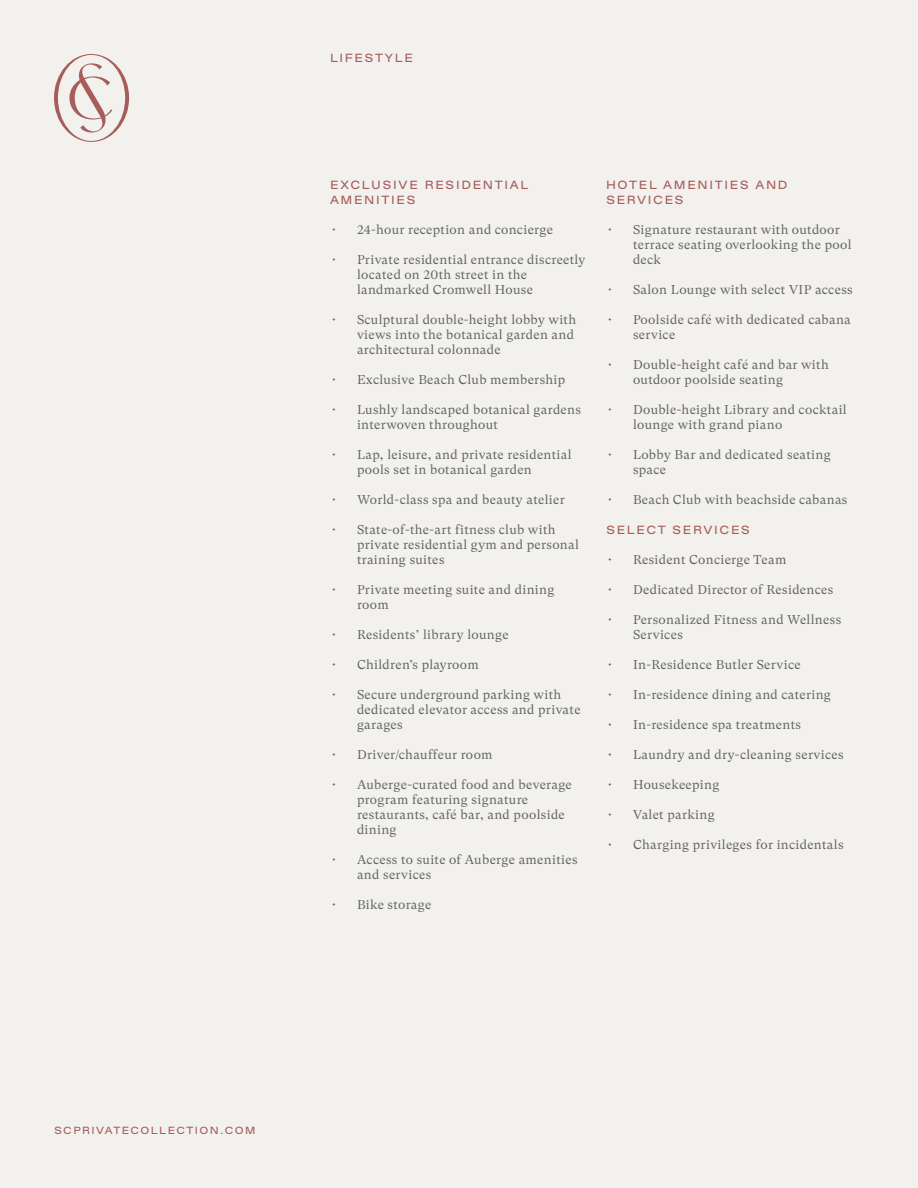
<style>
.page{position:relative;width:918px;height:1188px;background:#f2f1ee}
.page>*{position:absolute;margin:0;border:0;box-sizing:border-box;transform-origin:0 0}
.t1{font:12.75px/15px "GT Super Text";letter-spacing:.025em;color:#636366}
.Headlines{font:500 12px/15px "Gubestile";letter-spacing:.14em;color:#a75d5a}
.Fact_Sheet_Headline{font:500 12px "Gubestile";letter-spacing:.135em;color:#a75d5a}
.t2{font:500 10.5px "Gubestile";letter-spacing:.135em;color:#a75d5a}
</style>
<div class="page">
<svg style="left:54px;top:54px;width:75px;height:88px"></svg>
<p class="Fact_Sheet_Headline" style="left:330px;top:51px;width:84px">LIFESTYLE</p>
<p class="Headlines" style="left:330px;top:178px;width:200px">EXCLUSIVE RESIDENTIAL<br>AMENITIES</p>
<p class="t1" style="left:330px;top:222px;width:224px">• 24-hour reception and concierge</p>
<p class="t1" style="left:357px;top:252px;width:230px;text-indent:-27px">• Private residential entrance discreetly located on 20th street in the landmarked Cromwell House</p>
<p class="t1" style="left:357px;top:312px;width:221px;text-indent:-27px">• Sculptural double-height lobby with views into the botanical garden and architectural colonnade</p>
<p class="t1" style="left:330px;top:372px;width:237px">• Exclusive Beach Club membership</p>
<p class="t1" style="left:357px;top:402px;width:225px;text-indent:-27px">• Lushly landscaped botanical gardens interwoven throughout</p>
<p class="t1" style="left:357px;top:447px;width:216px;text-indent:-27px">• Lap, leisure, and private residential pools set in botanical garden</p>
<p class="t1" style="left:330px;top:492px;width:236px">• World-class spa and beauty atelier</p>
<p class="t1" style="left:357px;top:522px;width:223px;text-indent:-27px">• State-of-the-art fitness club with private residential gym and personal training suites</p>
<p class="t1" style="left:357px;top:582px;width:199px;text-indent:-27px">• Private meeting suite and dining room</p>
<p class="t1" style="left:330px;top:627px;width:180px">• Residents’ library lounge</p>
<p class="t1" style="left:330px;top:657px;width:150px">• Children’s playroom</p>
<p class="t1" style="left:357px;top:687px;width:225px;text-indent:-27px">• Secure underground parking with dedicated elevator access and private garages</p>
<p class="t1" style="left:330px;top:747px;width:164px">• Driver/chauffeur room</p>
<p class="t1" style="left:357px;top:777px;width:216px;text-indent:-27px">• Auberge-curated food and beverage program featuring signature restaurants, café bar, and poolside dining</p>
<p class="t1" style="left:357px;top:852px;width:222px;text-indent:-27px">• Access to suite of Auberge amenities and services</p>
<p class="t1" style="left:330px;top:897px;width:103px">• Bike storage</p>
<p class="Headlines" style="left:606px;top:178px;width:183px">HOTEL AMENITIES AND<br>SERVICES</p>
<p class="t1" style="left:633px;top:222px;width:220px;text-indent:-27px">• Signature restaurant with outdoor terrace seating overlooking the pool deck</p>
<p class="t1" style="left:606px;top:282px;width:248px">• Salon Lounge with select VIP access</p>
<p class="t1" style="left:633px;top:312px;width:219px;text-indent:-27px">• Poolside café with dedicated cabana service</p>
<p class="t1" style="left:633px;top:357px;width:197px;text-indent:-27px">• Double-height café and bar with outdoor poolside seating</p>
<p class="t1" style="left:633px;top:402px;width:215px;text-indent:-27px">• Double-height Library and cocktail lounge with grand piano</p>
<p class="t1" style="left:633px;top:447px;width:199px;text-indent:-27px">• Lobby Bar and dedicated seating space</p>
<p class="t1" style="left:606px;top:492px;width:243px">• Beach Club with beachside cabanas</p>
<p class="Headlines" style="left:606px;top:523px;width:145px">SELECT SERVICES</p>
<p class="t1" style="left:606px;top:552px;width:182px">• Resident Concierge Team</p>
<p class="t1" style="left:606px;top:582px;width:229px">• Dedicated Director of Residences</p>
<p class="t1" style="left:633px;top:612px;width:210px;text-indent:-27px">• Personalized Fitness and Wellness<br>Services</p>
<p class="t1" style="left:606px;top:657px;width:196px">• In-Residence Butler Service</p>
<p class="t1" style="left:606px;top:687px;width:226px">• In-residence dining and catering</p>
<p class="t1" style="left:606px;top:717px;width:197px">• In-residence spa treatments</p>
<p class="t1" style="left:606px;top:747px;width:239px">• Laundry and dry-cleaning services</p>
<p class="t1" style="left:606px;top:777px;width:115px">• Housekeeping</p>
<p class="t1" style="left:606px;top:807px;width:110px">• Valet parking</p>
<p class="t1" style="left:606px;top:837px;width:239px">• Charging privileges for incidentals</p>
<p class="t2" style="left:54px;top:1124px;width:203px">SCPRIVATECOLLECTION.COM</p>
</div>
